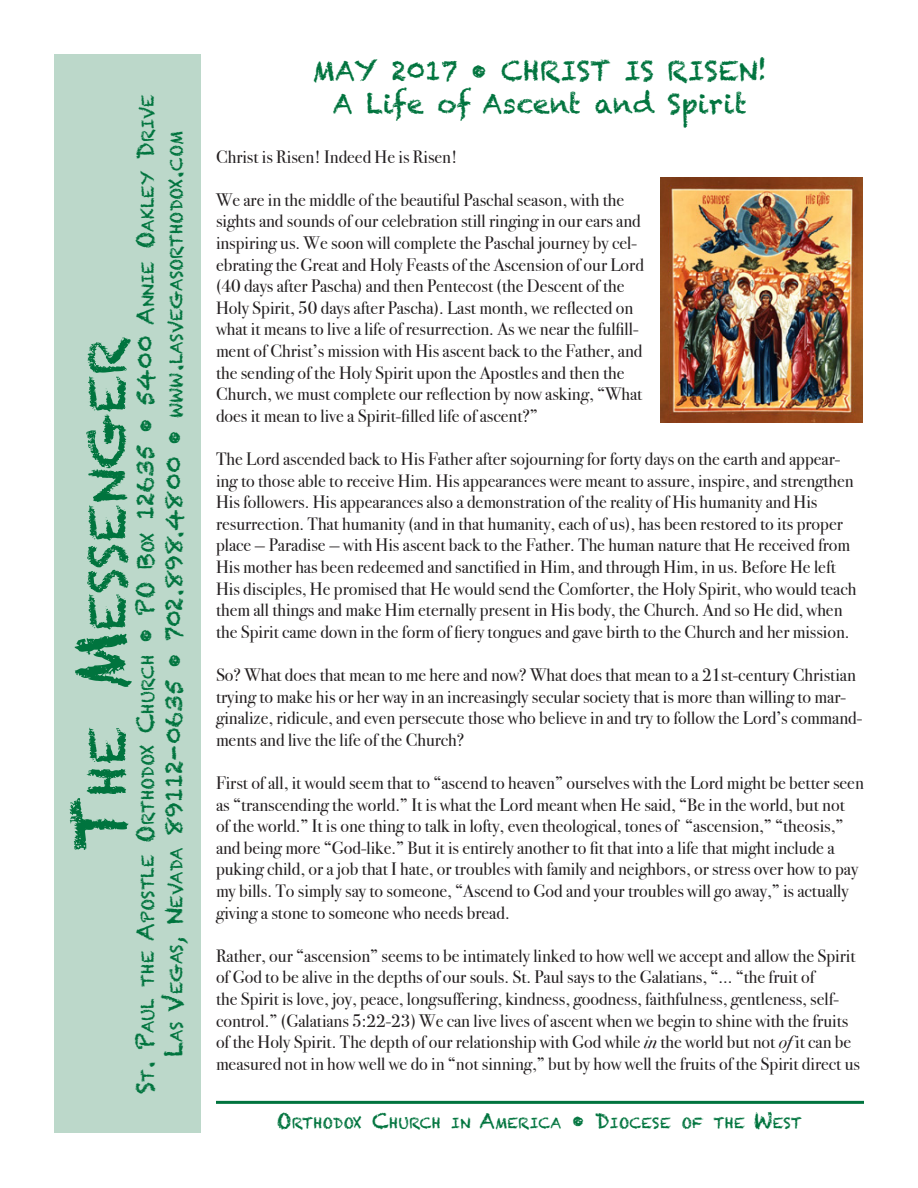
<style>
.page{position:relative;width:918px;height:1188px;background:#fff}
.page>*{position:absolute;margin:0;border:0;box-sizing:border-box;transform-origin:0 0}
.t1{font:50.4px "Chalkduster";color:#00743e}
.t2{font:27px "Chalkduster";color:#00743e}
.t3{font:18px/21.6px "Bodoni Svty Two ITCTT";color:#231f20}
.t4{font:16.8px "Chalkduster";color:#00743e}
.t5{font:14.7px "Chalkduster";color:#00743e}
.s1{font-size:24px}
.s2{font-size:72px}
.s3{font-style:italic}
.s4{font-size:21px}
</style>
<div class="page">
<div style="left:55px;top:55px;width:146px;height:1078px;background:#bcd8ca"></div>
<hr style="left:216px;top:1101px;width:648px;height:3px;background:#00743e">
<img style="left:660px;top:178px;width:203px;height:245px">
<p class="t4" style="left:138px;top:1094px;width:1001px;rotate:-90deg"><span class="s1">S</span>T<span class="s1">. P</span>AUL THE <span class="s1">A</span>POSTLE <span class="s1">O</span>RTHODOX <span class="s1">C</span>HURCH <span class="s1">• PO B</span>OX <span class="s1">12635 • 5400 A</span>NNIE <span class="s1">O</span>AKLEY <span class="s1">D</span>RIVE</p>
<p class="t4" style="left:167px;top:1057px;width:928px;rotate:-90deg"><span class="s1">L</span>AS <span class="s1">V</span>EGAS<span class="s1">, N</span>EVADA <span class="s1">89112-0635 • 702.898.4800 •</span> WWW<span class="s1">.</span>LASVEGASORTHODOX<span class="s1">.</span>COM</p>
<p class="t1" style="left:78px;top:852px;width:517px;rotate:-90deg"><span class="s2">T</span>HE <span class="s2">M</span>ESSENGER</p>
<p class="t2" style="left:313px;top:55px;width:456px">MAY 2017 • CHRIST IS RISEN!</p>
<p class="t2" style="left:333px;top:88px;width:416px">A Life of Ascent and Spirit</p>
<p class="t3" style="left:216px;top:144px;width:243px">Christ is Risen! Indeed He is Risen!</p>
<p class="t3" style="left:216px;top:187px;width:429px">We are in the middle of the beautiful Paschal season, with the sights and sounds of our celebration still ringing in our ears and inspiring us. We soon will complete the Paschal journey by cel&shy;ebrating the Great and Holy Feasts of the Ascension of our Lord (40 days after Pascha) and then Pentecost (the Descent of the Holy Spirit, 50 days after Pascha). Last month, we reflected on what it means to live a life of resurrection. As we near the fulfill&shy;ment of Christ’s mission with His ascent back to the Father, and the sending of the Holy Spirit upon the Apostles and then the Church, we must complete our reflection by now asking, “What does it mean to live a Spirit-filled life of ascent?”</p>
<p class="t3" style="left:216px;top:446px;width:642px">The Lord ascended back to His Father after sojourning for forty days on the earth and appear&shy;ing to those able to receive Him. His appearances were meant to assure, inspire, and strengthen His followers. His appearances also a demonstration of the reality of His humanity and His resurrection. That humanity (and in that humanity, each of us), has been restored to its proper place — Paradise — with His ascent back to the Father. The human nature that He received from His mother has been redeemed and sanctified in Him, and through Him, in us. Before He left His disciples, He promised that He would send the Comforter, the Holy Spirit, who would teach them all things and make Him eternally present in His body, the Church. And so He did, when the Spirit came down in the form of fiery tongues and gave birth to the Church and her mission.</p>
<p class="t3" style="left:216px;top:662px;width:648px">So? What does that mean to me here and now? What does that mean to a 21st-century Christian trying to make his or her way in an increasingly secular society that is more than willing to mar&shy;ginalize, ridicule, and even persecute those who believe in and try to follow the Lord’s command&shy;ments and live the life of the Church?</p>
<p class="t3" style="left:216px;top:770px;width:649px">First of all, it would seem that to “ascend to heaven” ourselves with the Lord might be better seen as “transcending the world.” It is what the Lord meant when He said, “Be in the world, but not<br>of the world.” It is one thing to talk in lofty, even theological, tones of “ascension,” “theosis,” and being more “God-like.” But it is entirely another to fit that into a life that might include a puking child, or a job that I hate, or troubles with family and neighbors, or stress over how to pay my bills. To simply say to someone, “Ascend to God and your troubles will go away,” is actually giving a stone to someone who needs bread.</p>
<p class="t3" style="left:216px;top:943px;width:646px">Rather, our “ascension” seems to be intimately linked to how well we accept and allow the Spirit of God to be alive in the depths of our souls. St. Paul says to the Galatians, “... “the fruit of<br>the Spirit is love, joy, peace, longsuffering, kindness, goodness, faithfulness, gentleness, self&shy;control.” (Galatians 5:22-23) We can live lives of ascent when we begin to shine with the fruits of the Holy Spirit. The depth of our relationship with God while <span class="s3">in</span> the world but not <span class="s3">of</span> it can be measured not in how well we do in “not sinning,” but by how well the fruits of the Spirit direct us</p>
<p class="t5" style="left:276px;top:1114px;width:527px"><span class="s4">O</span>RTHODOX <span class="s4">C</span>HURCH IN <span class="s4">A</span>MERICA <span class="s4">• D</span>IOCESE OF THE <span class="s4">W</span>EST</p>
</div>
